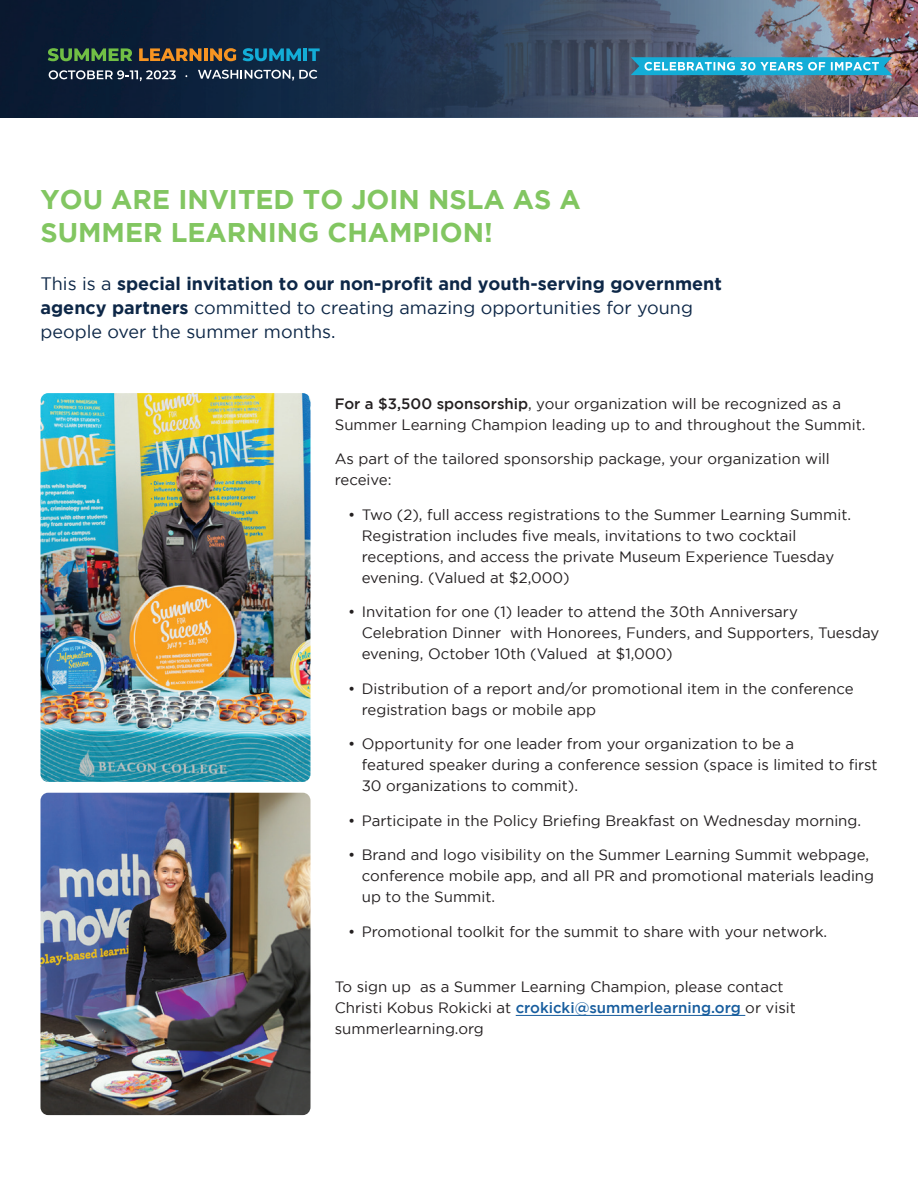
<style>
.page{position:relative;width:918px;height:1188px;background:#fff}
.page>*{position:absolute;margin:0;border:0;box-sizing:border-box;transform-origin:0 0}
.t1{font:700 27px/33px "Gotham";color:#82c661}
.t2{font:18px/24px "Gotham";color:#0d2747}
.t3{font:15px/21px "Gotham";color:#231f20}
.s1{font-weight:700}
.s2{font-weight:500}
.s3{font-weight:500;color:#175d9e}
</style>
<div class="page">
<img style="left:40px;top:393px;width:270px;height:389px">
<img style="left:0;top:0;width:911px;height:118px">
<img style="left:282px;top:0;width:636px;height:117px">
<svg style="left:631px;top:57px;width:261px;height:18px;background:#41b9da"></svg>
<hr style="left:516px;top:1015px;width:229px;height:1px;background:#175d9e">
<img style="left:40px;top:793px;width:270px;height:322px">
<svg style="left:243px;top:48px;width:77px;height:13px"></svg>
<svg style="left:48px;top:48px;width:84px;height:13px"></svg>
<svg style="left:139px;top:48px;width:62px;height:13px"></svg>
<hr style="left:204px;top:48px;width:4px;height:13px;background:#f79422">
<svg style="left:210px;top:48px;width:26px;height:13px"></svg>
<svg style="left:49px;top:70px;width:127px;height:11px"></svg>
<svg style="left:198px;top:70px;width:119px;height:11px"></svg>
<h1 class="t1" style="left:40px;top:182px;width:542px">YOU ARE INVITED TO JOIN NSLA AS A<br>SUMMER LEARNING CHAMPION!</h1>
<p class="t2" style="left:40px;top:271px;width:683px">This is a <span class="s1">special invitation to our non-profit and youth-serving government agency partners</span> committed to creating amazing opportunities for young people over the summer months.</p>
<p class="t3" style="left:335px;top:393px;width:532px"><span class="s2">For a $3,500 sponsorship</span>, your organization will be recognized as a<br>Summer Learning Champion leading up to and throughout the Summit.</p>
<p class="t3" style="left:335px;top:448px;width:497px">As part of the tailored sponsorship package, your organization will receive:</p>
<p class="t3" style="left:362px;top:504px;width:491px;text-indent:-14px">• Two (2), full access registrations to the Summer Learning Summit.<br>Registration includes five meals, invitations to two cocktail receptions, and access the private Museum Experience Tuesday evening. (Valued at $2,000)</p>
<p class="t3" style="left:362px;top:601px;width:519px;text-indent:-14px">• Invitation for one (1) leader to attend the 30th Anniversary<br>Celebration Dinner with Honorees, Funders, and Supporters, Tuesday evening, October 10th (Valued at $1,000)</p>
<p class="t3" style="left:362px;top:678px;width:493px;text-indent:-14px">• Distribution of a report and/or promotional item in the conference registration bags or mobile app</p>
<p class="t3" style="left:362px;top:733px;width:517px;text-indent:-14px">• Opportunity for one leader from your organization to be a<br>featured speaker during a conference session (space is limited to first<br>30 organizations to commit).</p>
<p class="t3" style="left:348px;top:810px;width:514px">• Participate in the Policy Briefing Breakfast on Wednesday morning.</p>
<p class="t3" style="left:362px;top:844px;width:514px;text-indent:-14px">• Brand and logo visibility on the Summer Learning Summit webpage, conference mobile app, and all PR and promotional materials leading up to the Summit.</p>
<p class="t3" style="left:348px;top:921px;width:481px">• Promotional toolkit for the summit to share with your network.</p>
<p class="t3" style="left:335px;top:976px;width:463px">To sign up as a Summer Learning Champion, please contact<br>Christi Kobus Rokicki at <span class="s3">crokicki@summerlearning.org</span> or visit summerlearning.org</p>
</div>
